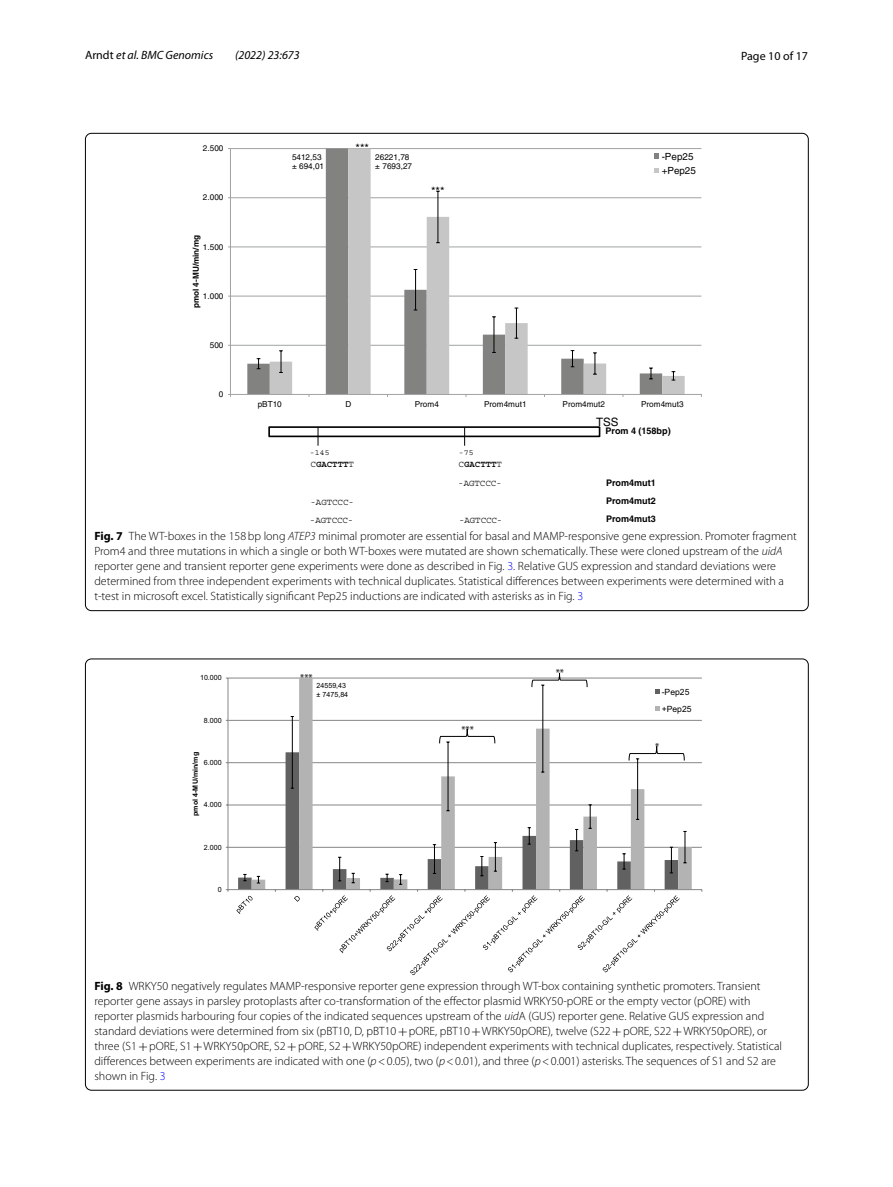
<style>
.page{position:relative;width:893px;height:1187px;background:#fff}
.page>*{position:absolute;margin:0;border:0;box-sizing:border-box;transform-origin:0 0}
.t1{font:300 12px/15px "Myriad Pro";color:#000}
.t2{font:italic 12px "Myriad Pro";color:#000}
.t3{font:12px "Myriad Pro";color:#000}
.t4{font:11.55px "Helvetica 6";color:#000}
.t5{font:10.05px "Arial";color:#000}
.t6{font:9.9px/14.2px "Helvetica 6";color:#000}
.t7{font:9px/17.9px "Helvetica Bold 5";color:#000;text-align:justify}
.t8{font:9px/18px "Courier 6";color:#000}
.t9{font:9px "Courier Bold 6";color:#000}
.t10{font:8.55px/17px "Arial";color:#000}
.t11{font:8.1px/9.3px "Helvetica 6";color:#000}
.t12{font:8.1px "Helvetica Bold 5";letter-spacing:.005em;color:#000}
.t13{font:8.1px "Courier 6";color:#000}
.t14{font:7.2px "Arial";color:#000}
.t15{font:7.05px/8.2px "Arial";color:#000}
.t16{font:700 7.05px "Arial";letter-spacing:.005em;color:#000}
.s1{font-style:normal}
.s2{font-family:"Courier 6"}
.s3{font-weight:700}
.s4{font-style:italic}
.s5{color:#00f}
.s6{font-family:"MTSY";font-weight:400}
</style>
<div class="page">
<hr style="left:230px;top:345px;width:471px;height:1px;background:#a1a2a2">
<hr style="left:230px;top:296px;width:471px;height:1px;background:#a1a2a2">
<hr style="left:230px;top:246px;width:471px;height:1px;background:#a1a2a2">
<hr style="left:230px;top:197px;width:471px;height:1px;background:#a1a2a2">
<hr style="left:230px;top:148px;width:471px;height:1px;background:#a1a2a2">
<svg style="left:247px;top:197px;width:23px;height:197px"></svg>
<svg style="left:270px;top:148px;width:415px;height:246px"></svg>
<svg style="left:257px;top:358px;width:3px;height:11px"></svg>
<hr style="left:415px;top:269px;width:1px;height:41px;background:#000">
<hr style="left:494px;top:317px;width:1px;height:35px;background:#000">
<svg style="left:571px;top:350px;width:3px;height:17px"></svg>
<svg style="left:649px;top:368px;width:4px;height:11px"></svg>
<svg style="left:279px;top:350px;width:4px;height:23px"></svg>
<hr style="left:438px;top:191px;width:1px;height:52px;background:#000">
<hr style="left:516px;top:308px;width:1px;height:30px;background:#000">
<svg style="left:593px;top:352px;width:4px;height:23px"></svg>
<svg style="left:672px;top:371px;width:3px;height:10px"></svg>
<hr style="left:230px;top:148px;width:1px;height:246px;background:#a1a2a2">
<hr style="left:230px;top:394px;width:471px;height:1px;background:#a1a2a2">
<svg style="left:654px;top:154px;width:5px;height:5px"></svg>
<svg style="left:654px;top:168px;width:5px;height:5px"></svg>
<div style="left:268px;top:426px;width:332px;height:11px;border:2px solid #000"></div>
<svg style="left:464px;top:427px;width:1px;height:18px"></svg>
<svg style="left:318px;top:427px;width:1px;height:18px"></svg>
<hr style="left:228px;top:847px;width:474px;height:1px;background:#868686">
<hr style="left:228px;top:804px;width:474px;height:1px;background:#868686">
<hr style="left:228px;top:762px;width:474px;height:1px;background:#868686">
<hr style="left:228px;top:720px;width:474px;height:1px;background:#868686">
<hr style="left:228px;top:677px;width:474px;height:1px;background:#868686">
<svg style="left:252px;top:678px;width:440px;height:211px"></svg>
<svg style="left:243px;top:874px;width:4px;height:7px"></svg>
<hr style="left:292px;top:716px;width:1px;height:72px;background:#000">
<svg style="left:257px;top:876px;width:3px;height:7px"></svg>
<hr style="left:448px;top:742px;width:1px;height:68px;background:#000">
<hr style="left:543px;top:685px;width:1px;height:87px;background:#000">
<hr style="left:637px;top:758px;width:1px;height:61px;background:#000">
<hr style="left:228px;top:678px;width:1px;height:211px;background:#868686">
<hr style="left:228px;top:889px;width:474px;height:1px;background:#868686">
<svg style="left:236px;top:895px;width:17px;height:19px"></svg>
<svg style="left:294px;top:896px;width:6px;height:5px"></svg>
<svg style="left:314px;top:804px;width:373px;height:170px"></svg>
<svg style="left:439px;top:728px;width:56px;height:15px"></svg>
<svg style="left:531px;top:672px;width:154px;height:89px"></svg>
<p class="t2" style="left:85px;top:48px;width:130px"><span class="s1">Arndt</span> et al. BMC Genomics</p>
<p class="t2" style="left:235px;top:48px;width:66px">(2022) 23:673</p>
<p class="t3" style="left:741px;top:48px;width:68px">Page 10 of 17</p>
<p class="t11" style="left:203px;top:144px;width:22px">2.500</p>
<p class="t11" style="left:203px;top:193px;width:22px">2.000</p>
<p class="t12" style="left:191px;top:308px;width:75px;rotate:-90deg">pmol 4-MU/min/mg</p>
<p class="t11" style="left:203px;top:242px;width:22px">1.500</p>
<p class="t11" style="left:203px;top:291px;width:22px">1.000</p>
<p class="t11" style="left:210px;top:340px;width:15px">500</p>
<p class="t11" style="left:219px;top:389px;width:6px">0</p>
<p class="t11" style="left:292px;top:152px;width:34px">5412,53 ± 694,01</p>
<p class="t4" style="left:355px;top:141px;width:15px">***</p>
<p class="t11" style="left:375px;top:152px;width:38px">26221,78 ± 7693,27</p>
<p class="t4" style="left:431px;top:184px;width:15px">***</p>
<p class="t6" style="left:662px;top:149px;width:36px">-Pep25 +Pep25</p>
<p class="t11" style="left:258px;top:399px;width:26px">pBT10</p>
<p class="t11" style="left:345px;top:399px;width:7px">D</p>
<p class="t11" style="left:415px;top:399px;width:26px">Prom4</p>
<p class="t11" style="left:484px;top:399px;width:44px">Prom4mut1</p>
<p class="t11" style="left:563px;top:399px;width:44px">Prom4mut2</p>
<p class="t11" style="left:641px;top:399px;width:44px">Prom4mut3</p>
<p class="t13" style="left:310px;top:448px;width:21px">-145</p>
<p class="t13" style="left:459px;top:448px;width:16px">-75</p>
<p class="t4" style="left:596px;top:415px;width:24px">TSS</p>
<p class="t7" style="left:605px;top:422px;width:67px">Prom 4 (158bp)</p>
<p class="t9" style="left:311px;top:459px;width:45px"><span class="s2">C</span>GACTTT<span class="s2">T</span></p>
<p class="t9" style="left:459px;top:459px;width:45px"><span class="s2">C</span>GACTTT<span class="s2">T</span></p>
<p class="t8" style="left:310px;top:493px;width:45px">-AGTCCC--AGTCCC-</p>
<p class="t8" style="left:458px;top:474px;width:45px">-AGTCCC-</p>
<p class="t7" style="left:606px;top:474px;width:51px">Prom4mut1<br>Prom4mut2<br>Prom4mut3</p>
<p class="t1" style="left:94px;top:529px;width:704px"><span class="s3">Fig. 7</span> The WT-boxes in the 158bp long <span class="s4">ATEP3</span> minimal promoter are essential for basal and MAMP-responsive gene expression. Promoter fragment Prom4 and three mutations in which a single or both WT-boxes were mutated are shown schematically. These were cloned upstream of the <span class="s4">uidA </span>reporter gene and transient reporter gene experiments were done as described in Fig. <span class="s5">3</span>. Relative GUS expression and standard deviations were determined from three independent experiments with technical duplicates. Statistical differences between experiments were determined with a t-test in microsoft excel. Statistically significant Pep25 inductions are indicated with asterisks as in Fig. <span class="s5">3</span></p>
<p class="t8" style="left:459px;top:511px;width:45px">-AGTCCC-</p>
<p class="t15" style="left:200px;top:673px;width:23px">10.000</p>
<p class="t14" style="left:204px;top:715px;width:19px">8.000</p>
<p class="t16" style="left:190px;top:815px;width:65px;rotate:-90deg">pmol 4-MU/min/mg</p>
<p class="t15" style="left:204px;top:758px;width:19px">6.000</p>
<p class="t15" style="left:204px;top:800px;width:19px">4.000</p>
<p class="t15" style="left:204px;top:842px;width:19px">2.000</p>
<p class="t15" style="left:218px;top:885px;width:5px">0</p>
<p class="t5" style="left:300px;top:671px;width:14px">***</p>
<p class="t15" style="left:316px;top:681px;width:33px">24559,43 ± 7475,84</p>
<p class="t5" style="left:461px;top:723px;width:14px">***</p>
<p class="t5" style="left:556px;top:666px;width:10px">**</p>
<p class="t10" style="left:662px;top:683px;width:31px">-Pep25 +Pep25</p>
<p class="t5" style="left:655px;top:740px;width:6px">*</p>
<p class="t1" style="left:94px;top:978px;width:689px"><span class="s3">Fig. 8</span> WRKY50 negatively regulates MAMP-responsive reporter gene expression through WT-box containing synthetic promoters. Transient reporter gene assays in parsley protoplasts after co-transformation of the effector plasmid WRKY50-pORE or the empty vector (pORE) with reporter plasmids harbouring four copies of the indicated sequences upstream of the <span class="s4">uid</span>A (GUS) reporter gene. Relative GUS expression and standard deviations were determined from six (pBT10, D, pBT10<span class="s6">+</span>pORE, pBT10<span class="s6">+</span>WRKY50pORE), twelve (S22<span class="s6">+</span>pORE, S22<span class="s6">+</span>WRKY50pORE), or three (S1<span class="s6">+</span>pORE, S1<span class="s6">+</span>WRKY50pORE, S2<span class="s6">+</span>pORE, S2<span class="s6">+</span>WRKY50pORE) independent experiments with technical duplicates, respectively. Statistical differences between experiments are indicated with one (<span class="s4">p</span>&lt;0.05), two (<span class="s4">p</span>&lt;0.01), and three (<span class="s4">p</span>&lt;0.001) asterisks. The sequences of S1 and S2 are shown in Fig. <span class="s5">3</span></p>
</div>
